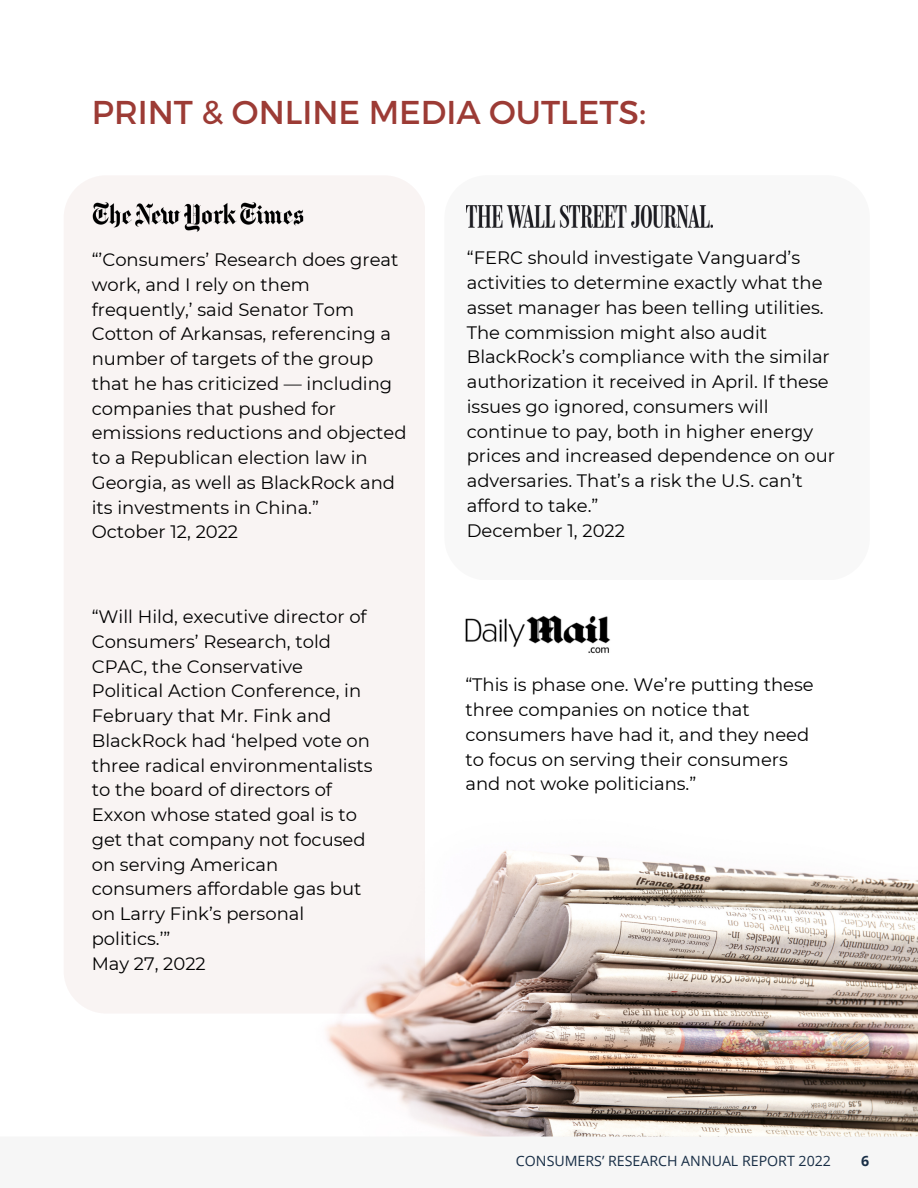
<style>
.page{position:relative;width:918px;height:1188px;background:#fff}
.page>*{position:absolute;margin:0;border:0;box-sizing:border-box;transform-origin:0 0}
.t1{font:33px "Montserrat";color:#9c3b35}
.t2{font:18px/24.8px "Montserrat";color:#000}
.t3{font:14.25px "Open Sans";color:#172d45}
.t4{font:700 14.25px "Open Sans";color:#172d45}
</style>
<div class="page">
<img style="left:467px;top:206px;width:245px;height:21px">
<img style="left:326px;top:850px;width:592px;height:287px">
<div style="left:64px;top:176px;width:361px;height:838px;background:#f9f4f3"></div>
<img style="left:92px;top:185px;width:212px;height:52px">
<img style="left:465px;top:615px;width:146px;height:39px">
<h1 class="t1" style="left:92px;top:91px;width:556px">PRINT &amp; ONLINE MEDIA OUTLETS:</h1>
<p class="t2" style="left:92px;top:247px;width:316px">“’Consumers’ Research does great work, and I rely on them frequently,’ said Senator Tom<br>Cotton of Arkansas, referencing a number of targets of the group that he has criticized — including companies that pushed for emissions reductions and objected to a Republican election law in<br>Georgia, as well as BlackRock and its investments in China.”<br>October 12, 2022</p>
<p class="t2" style="left:92px;top:604px;width:282px">“Will Hild, executive director of<br>Consumers’ Research, told<br>CPAC, the Conservative<br>Political Action Conference, in<br>February that Mr. Fink and<br>BlackRock had ‘helped vote on three radical environmentalists to the board of directors of<br>Exxon whose stated goal is to get that company not focused on serving American consumers affordable gas but on Larry Fink’s personal politics.’”<br>May 27, 2022</p>
<p class="t2" style="left:467px;top:246px;width:370px">“FERC should investigate Vanguard’s activities to determine exactly what the asset manager has been telling utilities.<br>The commission might also audit BlackRock’s compliance with the similar authorization it received in April. If these issues go ignored, consumers will continue to pay, both in higher energy prices and increased dependence on our adversaries. That’s a risk the U.S. can’t afford to take.”<br>December 1, 2022</p>
<p class="t2" style="left:465px;top:672px;width:350px">“This is phase one. We’re putting these three companies on notice that consumers have had it, and they need to focus on serving their consumers and not woke politicians.”</p>
<p class="t3" style="left:516px;top:1150px;width:317px">CONSUMERS’ RESEARCH ANNUAL REPORT 2022</p>
<p class="t4" style="left:861px;top:1150px;width:10px">6</p>
</div>
